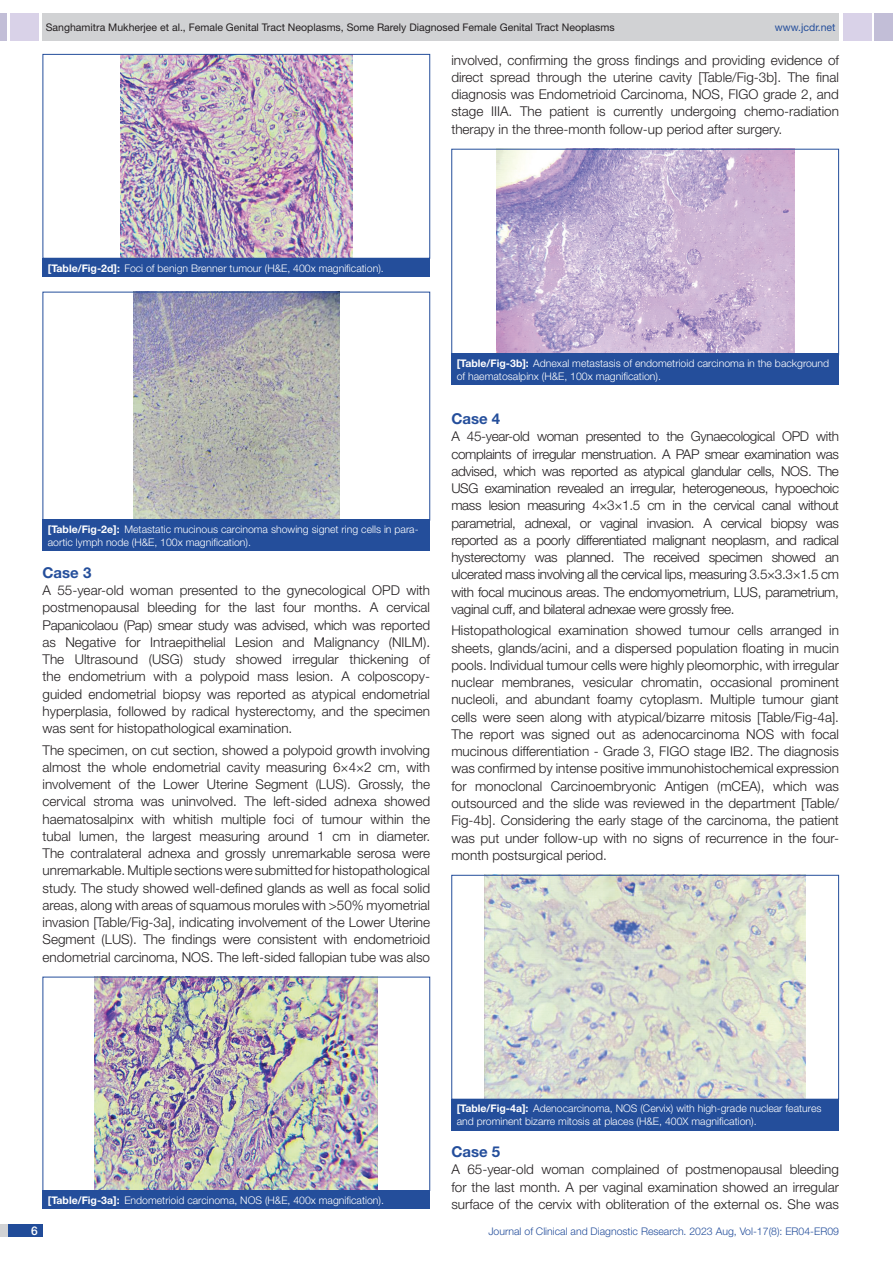
<style>
.page{position:relative;width:893px;height:1263px;background:#fff}
.page>*{position:absolute;margin:0;border:0;box-sizing:border-box;transform-origin:0 0}
.HEAD_2{font:700 15px "Helvetica Neue";color:#244e9b}
.Body_text{font:300 13.5px/17.2px "Helvetica Neue";color:#231f20;text-align:justify}
.t1{font:500 12px "Helvetica Neue";color:#fff}
.TABLE_FIG{font:300 10.5px/12.6px "Helvetica Neue";color:#fff}
.t2{font:10.5px "Helvetica Neue";color:#231f20}
.t3{font:300 10.5px "Helvetica Neue";color:#244e9b}
.t4{font:10.5px "Helvetica Neue";color:#244e9b}
.s1{font-weight:700}
</style>
<div class="page">
<div style="left:0;top:13px;width:7px;height:28px;background:#c2bed7"></div>
<div style="left:10px;top:13px;width:29px;height:28px;background:#d9d2e8"></div>
<div style="left:43px;top:13px;width:796px;height:28px;background:#d1d2d4"></div>
<div style="left:875px;top:13px;width:18px;height:28px;background:#c2bed7"></div>
<div style="left:843px;top:13px;width:29px;height:28px;background:#d9d2e8"></div>
<div style="left:0;top:1224px;width:43px;height:13px;background:#d1d2d4"></div>
<div style="left:8px;top:1224px;width:35px;height:13px;background:#214c99"></div>
<img style="left:120px;top:56px;width:233px;height:201px">
<div style="left:43px;top:54px;width:387px;height:205px;border:1px solid #244e9b"></div>
<div style="left:43px;top:258px;width:387px;height:19px;background:#244e9b"></div>
<img style="left:133px;top:294px;width:207px;height:224px">
<div style="left:43px;top:292px;width:387px;height:228px;border:1px solid #244e9b"></div>
<div style="left:43px;top:520px;width:387px;height:31px;background:#244e9b"></div>
<img style="left:95px;top:979px;width:283px;height:210px">
<div style="left:43px;top:977px;width:387px;height:214px;border:1px solid #244e9b"></div>
<div style="left:43px;top:1190px;width:387px;height:19px;background:#244e9b"></div>
<img style="left:496px;top:151px;width:298px;height:202px">
<div style="left:451px;top:149px;width:388px;height:206px;border:1px solid #244e9b"></div>
<div style="left:451px;top:354px;width:388px;height:31px;background:#244e9b"></div>
<img style="left:485px;top:877px;width:321px;height:220px">
<div style="left:451px;top:875px;width:388px;height:224px;border:1px solid #244e9b"></div>
<div style="left:451px;top:1099px;width:388px;height:31px;background:#244e9b"></div>
<p class="t2" style="left:46px;top:21px;width:570px">Sanghamitra Mukherjee et al., Female Genital Tract Neoplasms, Some Rarely Diagnosed Female Genital Tract Neoplasms</p>
<p class="t4" style="left:775px;top:21px;width:62px">www.jcdr.net</p>
<p class="Body_text" style="left:451px;top:51px;width:389px">involved, confirming the gross findings and providing evidence of direct spread through the uterine cavity [Table/Fig-3b]. The final diagnosis was Endometrioid Carcinoma, NOS, FIGO grade 2, and stage IIIA. The patient is currently undergoing chemo-radiation therapy in the three-month follow-up period after surgery.</p>
<p class="TABLE_FIG" style="left:48px;top:261px;width:337px"><span class="s1">[Table/Fig-2d]:</span> Foci of benign Brenner tumour (H&amp;E, 400x magnification).</p>
<p class="TABLE_FIG" style="left:48px;top:523px;width:372px"><span class="s1">[Table/Fig-2e]:</span> Metastatic mucinous carcinoma showing signet ring cells in para&shy;aortic lymph node (H&amp;E, 100x magnification).</p>
<p class="HEAD_2" style="left:43px;top:563px;width:50px">Case 3</p>
<p class="Body_text" style="left:43px;top:581px;width:389px">A 55-year-old woman presented to the gynecological OPD with postmenopausal bleeding for the last four months. A cervical Papanicolaou (Pap) smear study was advised, which was reported as Negative for Intraepithelial Lesion and Malignancy (NILM).<br>The Ultrasound (USG) study showed irregular thickening of the endometrium with a polypoid mass lesion. A colposcopy&shy;guided endometrial biopsy was reported as atypical endometrial hyperplasia, followed by radical hysterectomy, and the specimen was sent for histopathological examination.</p>
<p class="Body_text" style="left:43px;top:741px;width:389px">The specimen, on cut section, showed a polypoid growth involving almost the whole endometrial cavity measuring 6×4×2 cm, with involvement of the Lower Uterine Segment (LUS). Grossly, the cervical stroma was uninvolved. The left-sided adnexa showed haematosalpinx with whitish multiple foci of tumour within the tubal lumen, the largest measuring around 1 cm in diameter.<br>The contralateral adnexa and grossly unremarkable serosa were unremarkable. Multiple sections were submitted for histopathological study. The study showed well-defined glands as well as focal solid areas, along with areas of squamous morules with &gt;50% myometrial invasion [Table/Fig-3a], indicating involvement of the Lower Uterine Segment (LUS). The findings were consistent with endometrioid endometrial carcinoma, NOS. The left-sided fallopian tube was also</p>
<p class="TABLE_FIG" style="left:457px;top:357px;width:374px"><span class="s1">[Table/Fig-3b]:</span> Adnexal metastasis of endometrioid carcinoma in the background of haematosalpinx (H&amp;E, 100x magnification).</p>
<p class="HEAD_2" style="left:451px;top:410px;width:50px">Case 4</p>
<p class="Body_text" style="left:451px;top:428px;width:389px">A 45-year-old woman presented to the Gynaecological OPD with complaints of irregular menstruation. A PAP smear examination was advised, which was reported as atypical glandular cells, NOS. The USG examination revealed an irregular, heterogeneous, hypoechoic mass lesion measuring 4×3×1.5 cm in the cervical canal without parametrial, adnexal, or vaginal invasion. A cervical biopsy was reported as a poorly differentiated malignant neoplasm, and radical hysterectomy was planned. The received specimen showed an ulcerated mass involving all the cervical lips, measuring 3.5×3.3×1.5 cm with focal mucinous areas. The endomyometrium, LUS, parametrium, vaginal cuff, and bilateral adnexae were grossly free.</p>
<p class="Body_text" style="left:451px;top:622px;width:389px">Histopathological examination showed tumour cells arranged in sheets, glands/acini, and a dispersed population floating in mucin pools. Individual tumour cells were highly pleomorphic, with irregular nuclear membranes, vesicular chromatin, occasional prominent nucleoli, and abundant foamy cytoplasm. Multiple tumour giant cells were seen along with atypical/bizarre mitosis [Table/Fig-4a].<br>The report was signed out as adenocarcinoma NOS with focal mucinous differentiation - Grade 3, FIGO stage IB2. The diagnosis was confirmed by intense positive immunohistochemical expression for monoclonal Carcinoembryonic Antigen (mCEA), which was outsourced and the slide was reviewed in the department [Table/ Fig-4b]. Considering the early stage of the carcinoma, the patient was put under follow-up with no signs of recurrence in the four&shy;month postsurgical period.</p>
<p class="TABLE_FIG" style="left:48px;top:1193px;width:338px"><span class="s1">[Table/Fig-3a]:</span> Endometrioid carcinoma, NOS (H&amp;E, 400x magnification).</p>
<p class="TABLE_FIG" style="left:457px;top:1102px;width:366px"><span class="s1">[Table/Fig-4a]:</span> Adenocarcinoma, NOS (Cervix) with high-grade nuclear features and prominent bizarre mitosis at places (H&amp;E, 400X magnification).</p>
<p class="HEAD_2" style="left:451px;top:1142px;width:50px">Case 5</p>
<p class="Body_text" style="left:451px;top:1160px;width:389px">A 65-year-old woman complained of postmenopausal bleeding for the last month. A per vaginal examination showed an irregular surface of the cervix with obliteration of the external os. She was</p>
<p class="t1" style="left:31px;top:1223px;width:8px">6</p>
<p class="t3" style="left:488px;top:1225px;width:352px">Journal of Clinical and Diagnostic Research. 2023 Aug, Vol-17(8): ER04-ER09</p>
</div>
